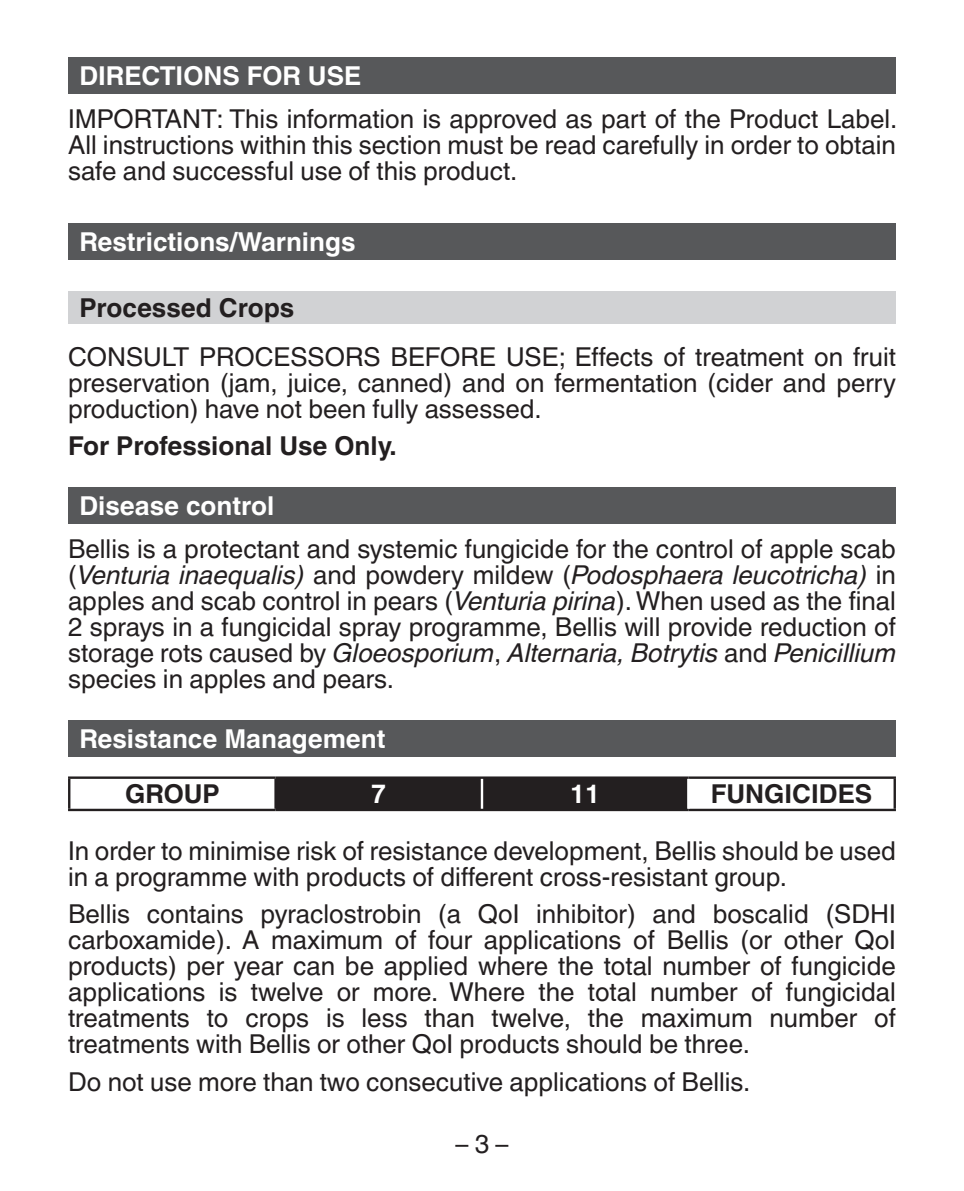
<style>
.page{position:relative;width:964px;height:1191px;background:#fff}
.page>*{position:absolute;margin:0;border:0;box-sizing:border-box;transform-origin:0 0}
.t1{font:26px/26px "Helvetica Linotype";color:#231f20;text-align:justify}
.t2{font:700 26px "Helvetica Linotype";color:#fff}
.t3{font:700 26px "Helvetica Linotype";color:#231f20}
.s1{font-style:italic}
</style>
<div class="page">
<div style="left:68px;top:57px;width:828px;height:37px;background:#57585a"></div>
<div style="left:68px;top:223px;width:828px;height:37px;background:#57585a"></div>
<div style="left:68px;top:291px;width:828px;height:32px;background:#d1d2d4"></div>
<div style="left:68px;top:487px;width:828px;height:37px;background:#57585a"></div>
<div style="left:68px;top:720px;width:828px;height:37px;background:#57585a"></div>
<svg style="left:70px;top:779px;width:617px;height:29px"></svg>
<hr style="left:68px;top:776px;width:208px;height:3px;background:#231f20">
<hr style="left:68px;top:779px;width:2px;height:29px;background:#231f20">
<hr style="left:68px;top:808px;width:208px;height:3px;background:#231f20">
<hr style="left:276px;top:776px;width:206px;height:3px;background:#231f20">
<hr style="left:274px;top:779px;width:3px;height:29px;background:#231f20">
<hr style="left:276px;top:808px;width:206px;height:3px;background:#231f20">
<hr style="left:482px;top:776px;width:206px;height:3px;background:#231f20">
<hr style="left:482px;top:808px;width:206px;height:3px;background:#231f20">
<hr style="left:481px;top:779px;width:2px;height:29px;background:#fff">
<hr style="left:688px;top:776px;width:208px;height:3px;background:#231f20">
<hr style="left:893px;top:779px;width:3px;height:29px;background:#231f20">
<hr style="left:688px;top:808px;width:208px;height:3px;background:#231f20">
<p class="t2" style="left:79px;top:61px;width:283px">DIRECTIONS FOR USE</p>
<p class="t1" style="left:68px;top:106px;width:831px">IMPORTANT: This information is approved as part of the Product Label.<br>All instructions within this section must be read carefully in order to obtain safe and successful use of this product.</p>
<p class="t2" style="left:79px;top:227px;width:278px">Restrictions/Warnings</p>
<p class="t3" style="left:79px;top:293px;width:216px">Processed Crops</p>
<p class="t1" style="left:68px;top:343px;width:829px">CONSULT PROCESSORS BEFORE USE; Effects of treatment on fruit preservation (jam, juice, canned) and on fermentation (cider and perry production) have not been fully assessed.</p>
<p class="t3" style="left:68px;top:431px;width:330px">For Professional Use Only.</p>
<p class="t2" style="left:79px;top:491px;width:196px">Disease control</p>
<p class="t1" style="left:68px;top:536px;width:829px">Bellis is a protectant and systemic fungicide for the control of apple scab (<span class="s1">Venturia inaequalis)</span> and powdery mildew (<span class="s1">Podosphaera leucotricha)</span> in apples and scab control in pears (<span class="s1">Venturia pirina</span>). When used as the final 2 sprays in a fungicidal spray programme, Bellis will provide reduction of storage rots caused by <span class="s1">Gloeosporium</span>, <span class="s1">Alternaria, Botrytis</span> and <span class="s1">Penicillium </span>species in apples and pears.</p>
<p class="t2" style="left:79px;top:724px;width:308px">Resistance Management</p>
<p class="t3" style="left:125px;top:779px;width:96px">GROUP</p>
<p class="t2" style="left:371px;top:779px;width:16px">7</p>
<p class="t2" style="left:570px;top:779px;width:31px">11</p>
<p class="t3" style="left:711px;top:779px;width:163px">FUNGICIDES</p>
<p class="t1" style="left:68px;top:838px;width:829px">In order to minimise risk of resistance development, Bellis should be used in a programme with products of different cross-resistant group.</p>
<p class="t1" style="left:68px;top:901px;width:829px">Bellis contains pyraclostrobin (a QoI inhibitor) and boscalid (SDHI carboxamide). A maximum of four applications of Bellis (or other QoI products) per year can be applied where the total number of fungicide applications is twelve or more. Where the total number of fungicidal treatments to crops is less than twelve, the maximum number of treatments with Bellis or other QoI products should be three.</p>
<p class="t1" style="left:68px;top:1068px;width:684px">Do not use more than two consecutive applications of Bellis.</p>
<p class="t1" style="left:455px;top:1131px;width:55px">– 3 –</p>
</div>
